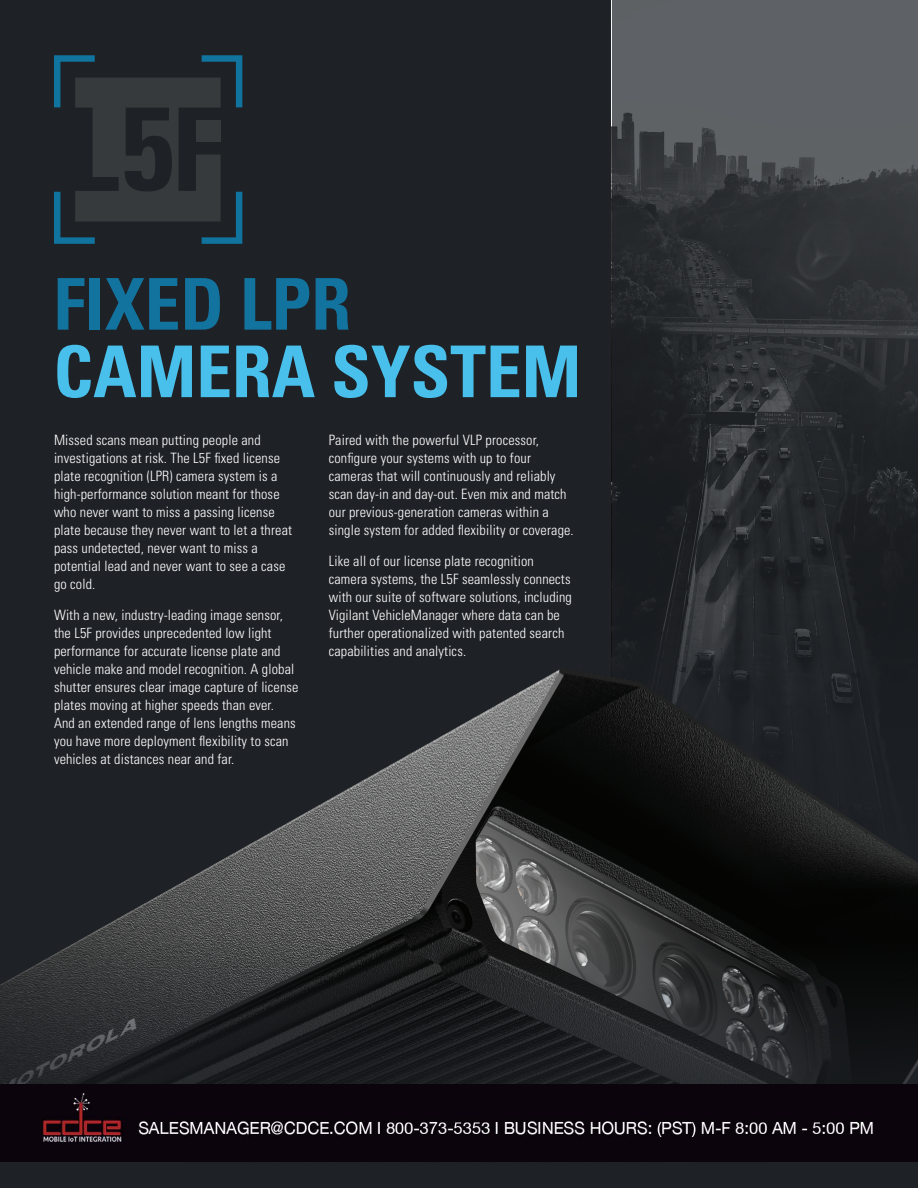
<style>
.page{position:relative;width:918px;height:1188px;background:#1e2227}
.page>*{position:absolute;margin:0;border:0;box-sizing:border-box;transform-origin:0 0}
.t1{font:700 condensed 71.4px "Univers LT Std";color:#49c0eb}
.t2{font:700 condensed 71.4px "Univers LT Std";color:#12739f}
.t3{font:300 condensed 14.25px/18px "Univers LT Std";letter-spacing:.01em;color:#fff}
</style>
<div class="page">
<svg style="left:612px;top:0;width:306px;height:604px"></svg>
<img style="left:83px;top:668px;width:835px;height:270px">
<svg style="left:0;top:938px;width:918px;height:224px"></svg>
<svg style="left:54px;top:55px;width:188px;height:189px"></svg>
<div style="left:196px;top:120px;width:25px;height:22px;background:#373a3c"></div>
<img style="left:0;top:1084px;width:918px;height:77px">
<h1 class="t2" style="left:53px;top:260px;width:299px">FIXED LPR</h1>
<h1 class="t1" style="left:53px;top:328px;width:529px">CAMERA SYSTEM</h1>
<p class="t3" style="left:54px;top:431px;width:240px">Missed scans mean putting people and investigations at risk. The L5F fixed license plate recognition (LPR) camera system is a high-performance solution meant for those who never want to miss a passing license plate because they never want to let a threat pass undetected, never want to miss a potential lead and never want to see a case go cold.</p>
<p class="t3" style="left:54px;top:606px;width:246px">With a new, industry-leading image sensor, the L5F provides unprecedented low light performance for accurate license plate and vehicle make and model recognition. A global shutter ensures clear image capture of license plates moving at higher speeds than ever.<br>And an extended range of lens lengths means you have more deployment flexibility to scan vehicles at distances near and far.</p>
<p class="t3" style="left:329px;top:431px;width:247px">Paired with the powerful VLP processor, configure your systems with up to four cameras that will continuously and reliably scan day-in and day-out. Even mix and match our previous-generation cameras within a single system for added flexibility or coverage.</p>
<p class="t3" style="left:329px;top:552px;width:245px">Like all of our license plate recognition camera systems, the L5F seamlessly connects with our suite of software solutions, including Vigilant VehicleManager where data can be further operationalized with patented search capabilities and analytics.</p>
</div>
